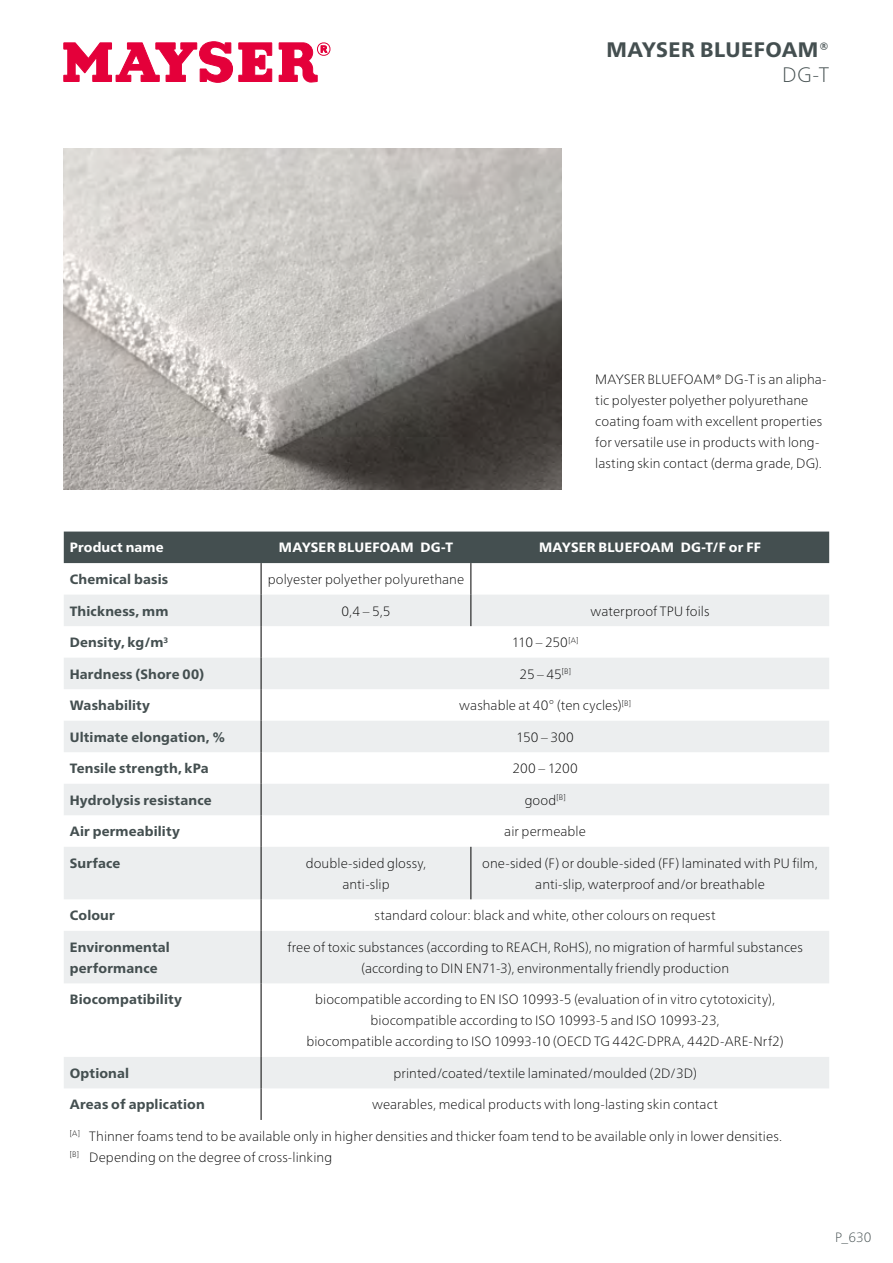
<style>
.page{position:relative;width:893px;height:1263px;background:#fff}
.page>*{position:absolute;margin:0;border:0;box-sizing:border-box;transform-origin:0 0}
.t1{font:800 21px "Frutiger Neue LTW1 G";letter-spacing:.02em;color:#444f50}
.t2{font:100 21px "Frutiger Neue LTW1 G";color:#444f50}
.t3{font:100 13.5px/21px "Frutiger Neue LTW1 G";letter-spacing:.005em;color:#000;text-align:center}
.t4{font:800 13.5px/21px "Frutiger Neue LTW1 G";letter-spacing:.01em;color:#444f50}
.t5{font:800 13.5px "Frutiger Neue LTW1 G";letter-spacing:.015em;color:#fff}
.t6{font:100 13.5px "Frutiger Neue LTW1 G";color:#444f50}
</style>
<div class="page">
<img style="left:64px;top:149px;width:497px;height:340px">
<div style="left:64px;top:531px;width:765px;height:32px;background:#444f50"></div>
<svg style="left:64px;top:595px;width:765px;height:493px;fill:#eceeef"></svg>
<hr style="left:261px;top:563px;width:1px;height:32px;background:#000">
<hr style="left:261px;top:595px;width:1px;height:31px;background:#000">
<hr style="left:261px;top:626px;width:1px;height:32px;background:#000">
<hr style="left:261px;top:658px;width:1px;height:31px;background:#000">
<hr style="left:261px;top:689px;width:1px;height:32px;background:#000">
<hr style="left:261px;top:721px;width:1px;height:31px;background:#000">
<hr style="left:261px;top:752px;width:1px;height:32px;background:#000">
<hr style="left:261px;top:784px;width:1px;height:31px;background:#000">
<hr style="left:261px;top:815px;width:1px;height:32px;background:#000">
<hr style="left:261px;top:847px;width:1px;height:52px;background:#000">
<hr style="left:261px;top:899px;width:1px;height:32px;background:#000">
<hr style="left:261px;top:931px;width:1px;height:52px;background:#000">
<hr style="left:261px;top:983px;width:1px;height:74px;background:#000">
<hr style="left:261px;top:1057px;width:1px;height:31px;background:#000">
<hr style="left:261px;top:1088px;width:1px;height:32px;background:#000">
<hr style="left:471px;top:563px;width:1px;height:32px;background:#000">
<hr style="left:471px;top:595px;width:1px;height:31px;background:#000">
<hr style="left:471px;top:847px;width:1px;height:52px;background:#000">
<svg style="left:239px;top:43px;width:33px;height:39px"></svg>
<svg style="left:279px;top:42px;width:51px;height:40px"></svg>
<svg style="left:64px;top:42px;width:169px;height:40px"></svg>
<h1 class="t1" style="left:606px;top:34px;width:224px">MAYSER BLUEFOAM®</h1>
<h1 class="t2" style="left:782px;top:60px;width:49px">DG-T</h1>
<p class="t3" style="left:595px;top:368px;width:233px;text-align:left">MAYSER BLUEFOAM® DG-T is an alipha&shy;tic polyester polyether polyurethane coating foam with excellent properties for versatile use in products with long&shy;lasting skin contact (derma grade, DG).</p>
<p class="t5" style="left:70px;top:538px;width:95px">Product name</p>
<p class="t5" style="left:279px;top:538px;width:176px">MAYSER BLUEFOAM DG-T</p>
<p class="t5" style="left:539px;top:538px;width:223px">MAYSER BLUEFOAM DG-T/F or FF</p>
<p class="t4" style="left:70px;top:568px;width:100px">Chemical basis</p>
<p class="t3" style="left:268px;top:568px;width:198px">polyester polyether polyurethane</p>
<p class="t4" style="left:70px;top:599px;width:100px">Thickness, mm</p>
<p class="t3" style="left:342px;top:599px;width:50px">0,4 – 5,5</p>
<p class="t3" style="left:591px;top:599px;width:120px">waterproof TPU foils</p>
<p class="t4" style="left:70px;top:631px;width:100px">Density, kg/m<sup>3</sup></p>
<p class="t3" style="left:512px;top:631px;width:68px">110 – 250<sup>[A]</sup></p>
<p class="t4" style="left:70px;top:662px;width:136px">Hardness (Shore 00)</p>
<p class="t3" style="left:519px;top:662px;width:53px">25 – 45<sup>[B]</sup></p>
<p class="t4" style="left:70px;top:694px;width:82px">Washability</p>
<p class="t3" style="left:459px;top:694px;width:173px">washable at 40° (ten cycles)<sup>[B]</sup></p>
<p class="t4" style="left:70px;top:725px;width:157px">Ultimate elongation, %</p>
<p class="t3" style="left:516px;top:725px;width:59px">150 – 300</p>
<p class="t4" style="left:70px;top:757px;width:140px">Tensile strength, kPa</p>
<p class="t3" style="left:512px;top:757px;width:67px">200 – 1200</p>
<p class="t4" style="left:70px;top:788px;width:143px">Hydrolysis resistance</p>
<p class="t3" style="left:525px;top:788px;width:42px">good<sup>[B]</sup></p>
<p class="t4" style="left:70px;top:820px;width:112px">Air permeability</p>
<p class="t3" style="left:504px;top:820px;width:83px">air permeable</p>
<p class="t4" style="left:70px;top:851px;width:52px">Surface</p>
<p class="t3" style="left:306px;top:851px;width:122px">double-sided glossy, anti-slip</p>
<p class="t3" style="left:482px;top:851px;width:337px">one-sided (F) or double-sided (FF) laminated with PU film, anti-slip, waterproof and/or breathable</p>
<p class="t4" style="left:70px;top:904px;width:47px">Colour</p>
<p class="t3" style="left:375px;top:904px;width:343px">standard colour: black and white, other colours on request</p>
<p class="t4" style="left:70px;top:935px;width:102px">Environmental performance</p>
<p class="t3" style="left:287px;top:936px;width:517px">free of toxic substances (according to REACH, RoHS), no migration of harmful substances (according to DIN EN71-3), environmentally friendly production</p>
<p class="t4" style="left:70px;top:988px;width:114px">Biocompatibility</p>
<p class="t3" style="left:306px;top:988px;width:479px">biocompatible according to EN ISO 10993-5 (evaluation of in vitro cytotoxicity), biocompatible according to ISO 10993-5 and ISO 10993-23,<br>biocompatible according to ISO 10993-10 (OECD TG 442C-DPRA, 442D-ARE-Nrf2)</p>
<p class="t4" style="left:70px;top:1061px;width:61px">Optional</p>
<p class="t3" style="left:393px;top:1062px;width:305px">printed/coated/textile laminated/moulded (2D/3D)</p>
<p class="t4" style="left:70px;top:1093px;width:137px">Areas of application</p>
<p class="t3" style="left:372px;top:1093px;width:347px">wearables, medical products with long-lasting skin contact</p>
<p class="t3" style="left:70px;top:1125px;width:714px;text-align:left"><sup>[A]</sup> Thinner foams tend to be available only in higher densities and thicker foam tend to be available only in lower densities. <sup>[B]</sup> Depending on the degree of cross-linking</p>
<p class="t6" style="left:835px;top:1227px;width:38px">P_630</p>
</div>
